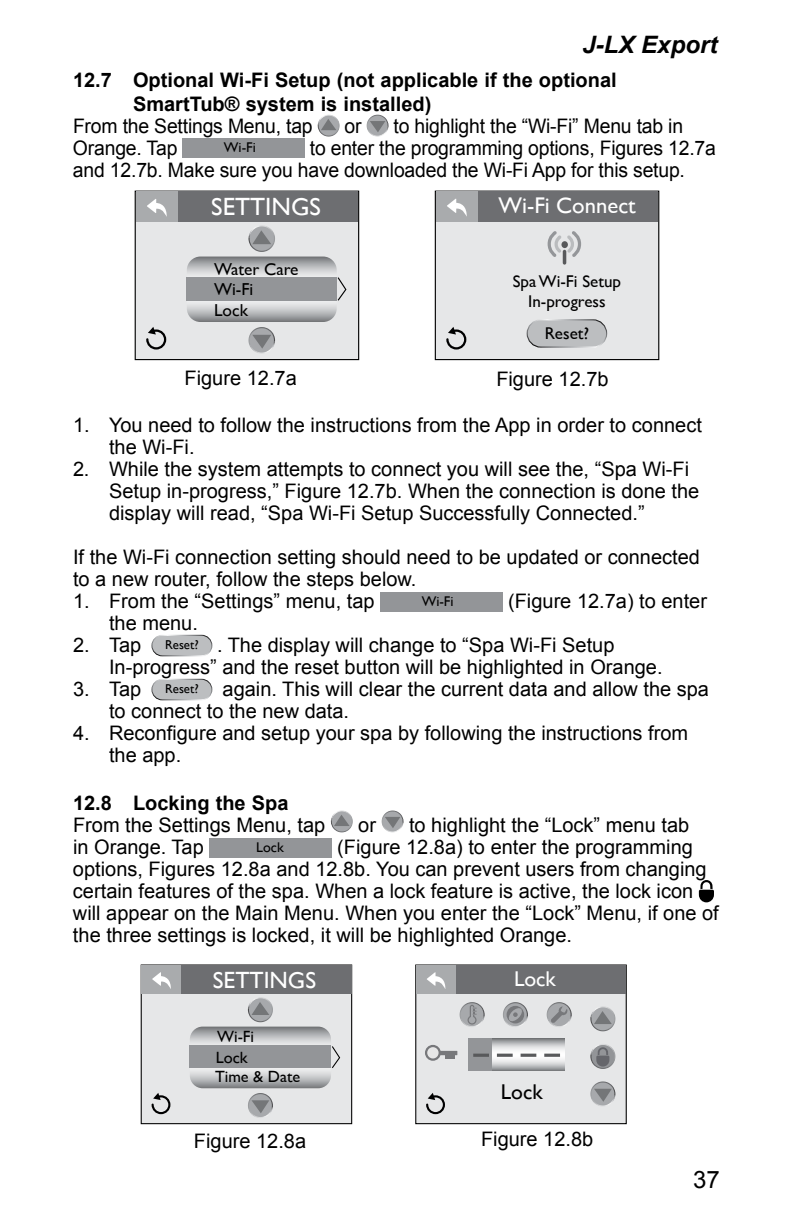
<style>
.page{position:relative;width:792px;height:1224px;background:#fff}
.page>*{position:absolute;margin:0;border:0;box-sizing:border-box;transform-origin:0 0}
.t1{font:25px "Gill Sans";color:#fff}
.t2{font:italic 700 24px "Arial";color:#000}
.t3{font:24px "Arial";color:#000}
.t4{font:23.6px "Gill Sans";color:#fff}
.t5{font:22.6px "Gill Sans";color:#fff}
.t6{font:21.4px "Gill Sans";color:#fff}
.t7{font:21.4px "Gill Sans";color:#000}
.t8{font:20px/22px "Arial";color:#000}
.t9{font:700 20px/24px "Arial";color:#000}
.t10{font:17.2px/20.6px "Gill Sans";color:#000}
.t11{font:17px/20.4px "Gill Sans";color:#000;text-align:center}
.t12{font:16.2px/20.8px "Gill Sans";color:#000}
.t13{font:14px "Gill Sans";color:#000}
.s1{font-family:"Gill Sans";font-size:12.8px}
</style>
<div class="page">
<svg style="left:318px;top:115px;width:22px;height:22px"></svg>
<svg style="left:367px;top:115px;width:22px;height:22px"></svg>
<div style="left:182px;top:139px;width:123px;height:19px;background:#939598"></div>
<div style="left:380px;top:593px;width:123px;height:19px;background:#939598"></div>
<div style="left:152px;top:635px;width:60px;height:21px;background:#bcbec0;border-radius:10px"></div>
<div style="left:152px;top:635px;width:60px;height:21px;border:1px solid #fff;border-radius:10px"></div>
<div style="left:152px;top:679px;width:60px;height:21px;background:#bcbec0;border-radius:10px"></div>
<div style="left:152px;top:679px;width:60px;height:21px;border:1px solid #fff;border-radius:10px"></div>
<svg style="left:331px;top:811px;width:22px;height:21px"></svg>
<svg style="left:382px;top:811px;width:22px;height:21px"></svg>
<div style="left:209px;top:838px;width:123px;height:20px;background:#939598"></div>
<svg style="left:699px;top:880px;width:15px;height:22px"></svg>
<div style="left:135px;top:191px;width:224px;height:169px;background:#e6e7e8"></div>
<div style="left:135px;top:191px;width:224px;height:169px;border:1px solid #000"></div>
<svg style="left:146px;top:327px;width:21px;height:23px"></svg>
<svg style="left:187px;top:225px;width:160px;height:129px"></svg>
<div style="left:178px;top:192px;width:180px;height:30px;background:#6d6e71"></div>
<div style="left:136px;top:192px;width:42px;height:30px;background:#a9abad"></div>
<svg style="left:147px;top:199px;width:20px;height:17px"></svg>
<div style="left:435px;top:191px;width:224px;height:169px;background:#e6e7e8"></div>
<div style="left:435px;top:191px;width:224px;height:169px;border:1px solid #000"></div>
<svg style="left:446px;top:327px;width:21px;height:23px"></svg>
<div style="left:527px;top:320px;width:80px;height:27px;background:#bcbec0;border-radius:14px"></div>
<div style="left:527px;top:319px;width:80px;height:29px;border:1px solid #fff;border-radius:14px"></div>
<svg style="left:548px;top:231px;width:33px;height:26px"></svg>
<div style="left:561px;top:241px;width:7px;height:7px;background:#58595b;border-radius:50%"></div>
<hr style="left:563px;top:250px;width:3px;height:15px;background:#58595b;border-radius:2px">
<div style="left:478px;top:192px;width:180px;height:30px;background:#6d6e71"></div>
<div style="left:436px;top:192px;width:42px;height:30px;background:#a9abad"></div>
<svg style="left:447px;top:199px;width:20px;height:17px"></svg>
<div style="left:416px;top:965px;width:210px;height:159px;background:#e6e7e8"></div>
<div style="left:415px;top:964px;width:212px;height:160px;border:1px solid #000"></div>
<svg style="left:426px;top:1093px;width:19px;height:22px"></svg>
<svg style="left:492px;top:1038px;width:72px;height:33px"></svg>
<svg style="left:590px;top:1006px;width:25px;height:25px"></svg>
<svg style="left:590px;top:1081px;width:25px;height:25px"></svg>
<div style="left:469px;top:1038px;width:23px;height:33px;background:#939598"></div>
<svg style="left:590px;top:1044px;width:25px;height:25px"></svg>
<svg style="left:503px;top:1002px;width:25px;height:25px"></svg>
<svg style="left:460px;top:1002px;width:25px;height:25px"></svg>
<svg style="left:547px;top:1002px;width:25px;height:25px"></svg>
<div style="left:456px;top:966px;width:170px;height:28px;background:#6d6e71"></div>
<div style="left:416px;top:966px;width:40px;height:28px;background:#a9abad"></div>
<svg style="left:427px;top:972px;width:18px;height:16px"></svg>
<div style="left:141px;top:965px;width:211px;height:159px;background:#e6e7e8"></div>
<div style="left:141px;top:964px;width:211px;height:160px;border:1px solid #000"></div>
<svg style="left:151px;top:1093px;width:20px;height:22px"></svg>
<svg style="left:190px;top:997px;width:151px;height:121px"></svg>
<div style="left:181px;top:966px;width:170px;height:28px;background:#6d6e71"></div>
<div style="left:142px;top:966px;width:39px;height:28px;background:#a9abad"></div>
<svg style="left:152px;top:972px;width:19px;height:17px"></svg>
<hr style="left:473px;top:1054px;width:16px;height:3px;background:#58595b">
<hr style="left:497px;top:1054px;width:16px;height:3px;background:#58595b">
<hr style="left:521px;top:1054px;width:15px;height:3px;background:#58595b">
<hr style="left:544px;top:1054px;width:16px;height:3px;background:#58595b">
<div style="left:445px;top:1054px;width:10px;height:5px;background:#77787b"></div>
<svg style="left:441px;top:1051px;width:16px;height:4px"></svg>
<svg style="left:425px;top:1045px;width:16px;height:16px"></svg>
<div style="left:427px;top:1047px;width:12px;height:11px;background:#e7e7e7;border-radius:50%"></div>
<p class="t2" style="left:583px;top:29px;width:136px">J-LX Export</p>
<p class="t9" style="left:133px;top:68px;width:485px;text-indent:-60px">12.7 Optional Wi-Fi Setup (not applicable if the optional<br>SmartTub® system is installed)</p>
<p class="t8" style="left:73px;top:115px;width:241px">From the Settings Menu, tap</p>
<p class="t8" style="left:345px;top:115px;width:19px">or</p>
<p class="t8" style="left:394px;top:115px;width:291px">to highlight the “Wi-Fi” Menu tab in</p>
<p class="t8" style="left:73px;top:137px;width:106px">Orange. Tap</p>
<p class="t13" style="left:224px;top:139px;width:33px">Wi-Fi</p>
<p class="t8" style="left:73px;top:137px;width:645px;text-indent:237px">to enter the programming options, Figures 12.7a and 12.7b. Make sure you have downloaded the Wi-Fi App for this setup.</p>
<p class="t1" style="left:211px;top:192px;width:111px">SETTINGS</p>
<p class="t10" style="left:214px;top:258px;width:86px">Water Care<br>Wi-Fi</p>
<p class="t10" style="left:214px;top:299px;width:35px">Lock</p>
<p class="t5" style="left:498px;top:192px;width:139px">Wi-Fi Connect</p>
<p class="t11" style="left:513px;top:271px;width:110px">Spa Wi-Fi Setup<br>In-progress</p>
<p class="t11" style="left:545px;top:323px;width:46px">Reset?</p>
<p class="t8" style="left:185px;top:367px;width:114px">Figure 12.7a</p>
<p class="t8" style="left:496px;top:368px;width:114px">Figure 12.7b</p>
<p class="t8" style="left:109px;top:415px;width:594px;text-indent:-36px">1. You need to follow the instructions from the App in order to connect the Wi-Fi.</p>
<p class="t8" style="left:109px;top:459px;width:592px;text-indent:-36px">2. While the system attempts to connect you will see the, “Spa Wi-Fi<br>Setup in-progress,” Figure 12.7b. When the connection is done the display will read, “Spa Wi-Fi Setup Successfully Connected.”</p>
<p class="t8" style="left:73px;top:547px;width:629px">If the Wi-Fi connection setting should need to be updated or connected to a new router, follow the steps below.</p>
<p class="t8" style="left:73px;top:591px;width:303px">1. From the “Settings” menu, tap</p>
<p class="t13" style="left:422px;top:593px;width:33px">Wi-Fi</p>
<p class="t8" style="left:508px;top:591px;width:200px">(Figure 12.7a) to enter</p>
<p class="t8" style="left:109px;top:613px;width:90px">the menu.</p>
<p class="t8" style="left:109px;top:635px;width:555px;text-indent:-36px">2. Tap <span class="s1">Reset?</span> . The display will change to “Spa Wi-Fi Setup<br>In-progress” and the reset button will be highlighted in Orange.</p>
<p class="t8" style="left:109px;top:679px;width:602px;text-indent:-36px">3. Tap <span class="s1">Reset?</span> again. This will clear the current data and allow the spa to connect to the new data.</p>
<p class="t8" style="left:109px;top:723px;width:581px;text-indent:-36px">4. Reconfigure and setup your spa by following the instructions from the app.</p>
<p class="t9" style="left:73px;top:792px;width:217px">12.8 Locking the Spa</p>
<p class="t8" style="left:73px;top:815px;width:254px">From the Settings Menu, tap</p>
<p class="t8" style="left:358px;top:815px;width:19px">or</p>
<p class="t8" style="left:409px;top:815px;width:282px">to highlight the “Lock” menu tab</p>
<p class="t8" style="left:73px;top:837px;width:132px">in Orange. Tap</p>
<p class="t13" style="left:256px;top:839px;width:29px">Lock</p>
<p class="t8" style="left:73px;top:837px;width:647px;text-indent:264px">(Figure 12.8a) to enter the programming options, Figures 12.8a and 12.8b. You can prevent users from changing certain features of the spa. When a lock feature is active, the lock icon will appear on the Main Menu. When you enter the “Lock” Menu, if one of the three settings is locked, it will be highlighted Orange.</p>
<p class="t4" style="left:213px;top:966px;width:105px">SETTINGS</p>
<p class="t12" style="left:216px;top:1026px;width:40px">Wi-Fi<br>Lock</p>
<p class="t12" style="left:215px;top:1066px;width:87px">Time &amp; Date</p>
<p class="t6" style="left:514px;top:966px;width:43px">Lock</p>
<p class="t7" style="left:501px;top:1079px;width:43px">Lock</p>
<p class="t8" style="left:194px;top:1130px;width:114px">Figure 12.8a</p>
<p class="t8" style="left:481px;top:1129px;width:114px">Figure 12.8b</p>
<p class="t3" style="left:693px;top:1164px;width:28px">37</p>
</div>
